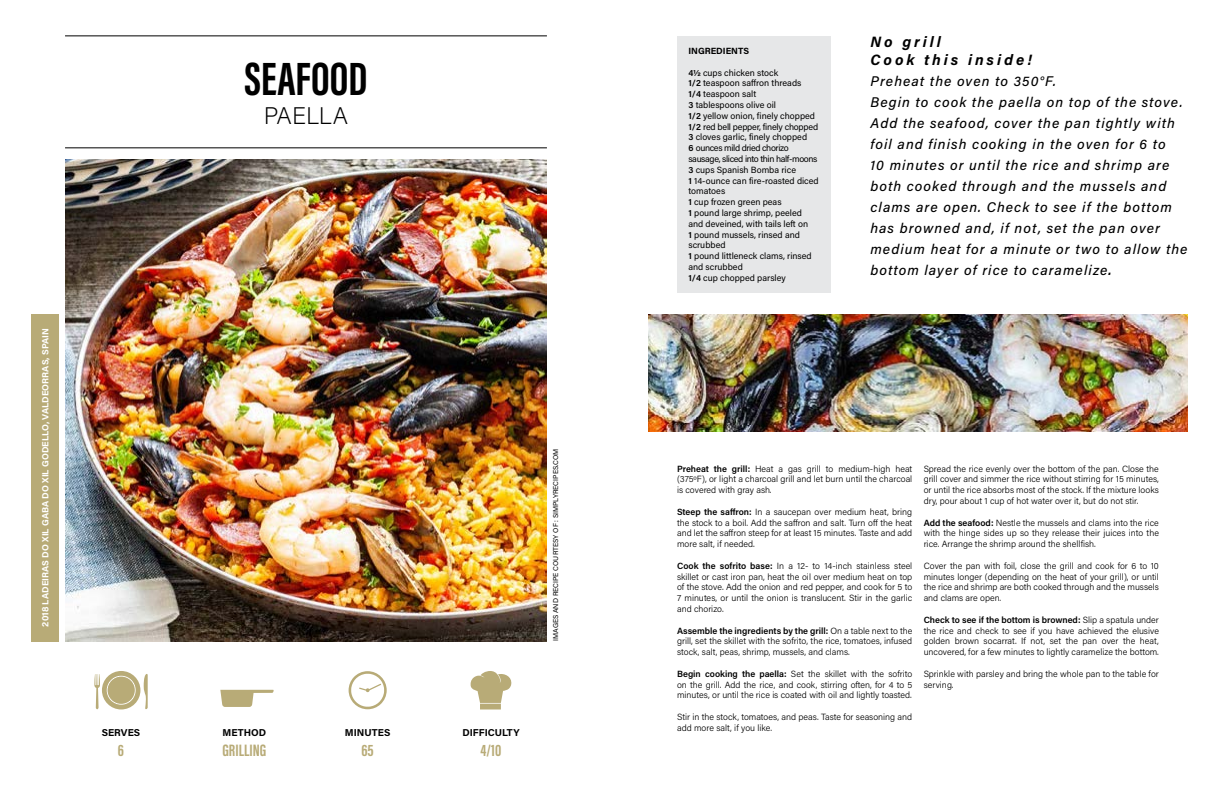
<style>
.page{position:relative;width:1224px;height:792px;background:#fff}
.page>*{position:absolute;margin:0;border:0;box-sizing:border-box;transform-origin:0 0}
.t1{font:700 48px "Acumin Pro Extra Cond";color:#000}
.t2{font:200 24px "Acumin Pro";color:#000}
.t3{font:700 17px "Acumin Pro Extra Cond";color:#b8ab77}
.t4{font:italic 700 15px/18px "Acumin Pro";letter-spacing:.2em;color:#000}
.t5{font:italic 500 14px/21px "Acumin Pro";letter-spacing:.075em;color:#000}
.t6{font:700 10px "Acumin Pro";color:#000}
.t7{font:300 9px/10.8px "Acumin Pro";color:#000;text-align:justify}
.t8{font:9px/10.8px "Acumin Pro";color:#000}
.t9{font:700 9px "Acumin Pro";color:#fff}
.t10{font:700 9px "Acumin Pro";color:#000}
.t11{font:7px "Acumin Pro";color:#000}
.s1{font-weight:600}
</style>
<div class="page">
<svg style="left:220px;top:690px;width:54px;height:17px"></svg>
<div style="left:677px;top:36px;width:153px;height:256px;background:#e6e7e8"></div>
<img style="left:65px;top:159px;width:482px;height:482px">
<hr style="left:65px;top:36px;width:482px;height:1px;background:#000">
<hr style="left:65px;top:148px;width:482px;height:1px;background:#000">
<svg style="left:349px;top:671px;width:38px;height:38px"></svg>
<svg style="left:94px;top:671px;width:54px;height:38px"></svg>
<svg style="left:470px;top:671px;width:42px;height:38px"></svg>
<img style="left:648px;top:314px;width:540px;height:117px">
<div style="left:31px;top:314px;width:28px;height:327px;background:#b8ab77"></div>
<p class="t9" style="left:39px;top:627px;width:300px;rotate:-90deg">2018 LADEIRAS DO XIL GABA DO XIL GODELLO, VALDEORRAS, SPAIN</p>
<p class="t6" style="left:102px;top:725px;width:40px">SERVES</p>
<h3 class="t3" style="left:118px;top:740px;width:8px">6</h3>
<h1 class="t1" style="left:245px;top:49px;width:124px">SEAFOOD</h1>
<h2 class="t2" style="left:264px;top:99px;width:86px">PAELLA</h2>
<p class="t6" style="left:223px;top:725px;width:45px">METHOD</p>
<h3 class="t3" style="left:222px;top:740px;width:45px">GRILLING</h3>
<p class="t6" style="left:345px;top:725px;width:47px">MINUTES</p>
<h3 class="t3" style="left:361px;top:740px;width:14px">65</h3>
<p class="t11" style="left:551px;top:641px;width:194px;rotate:-90deg">IMAGES AND RECIPE COURTESY OF : SIMPLYRECIPES.COM</p>
<p class="t6" style="left:462px;top:725px;width:59px">DIFFICULTY</p>
<h3 class="t3" style="left:481px;top:740px;width:22px">4/10</h3>
<p class="t10" style="left:688px;top:44px;width:62px">INGREDIENTS</p>
<p class="t8" style="left:688px;top:67px;width:132px"><span class="s1">41/2</span> cups chicken stock<br><span class="s1">1/2</span> teaspoon saffron threads<br><span class="s1">1/4</span> teaspoon salt<br><span class="s1">3</span> tablespoons olive oil<br><span class="s1">1/2</span> yellow onion, finely chopped<br><span class="s1">1/2</span> red bell pepper, finely chopped<br><span class="s1">3</span> cloves garlic, finely chopped<br><span class="s1">6</span> ounces mild dried chorizo sausage, sliced into thin half-moons<br><span class="s1">3</span> cups Spanish Bomba rice<br><span class="s1">1</span> 14-ounce can fire-roasted diced tomatoes<br><span class="s1">1</span> cup frozen green peas<br><span class="s1">1</span> pound large shrimp, peeled and deveined, with tails left on<br><span class="s1">1</span> pound mussels, rinsed and scrubbed<br><span class="s1">1</span> pound littleneck clams, rinsed and scrubbed<br><span class="s1">1/4</span> cup chopped parsley</p>
<h3 class="t4" style="left:870px;top:32px;width:163px">No grill<br>Cook this inside!</h3>
<p class="t5" style="left:870px;top:70px;width:319px">Preheat the oven to 350°F.<br>Begin to cook the paella on top of the stove.<br>Add the seafood, cover the pan tightly with foil and finish cooking in the oven for 6 to<br>10 minutes or until the rice and shrimp are both cooked through and the mussels and clams are open. Check to see if the bottom has browned and, if not, set the pan over medium heat for a minute or two to allow the bottom layer of rice to caramelize<span class="s1">.</span></p>
<p class="t7" style="left:677px;top:463px;width:237px"><span class="s1">Preheat the grill:</span> Heat a gas grill to medium-high heat (375ºF), or light a charcoal grill and let burn until the charcoal is covered with gray ash.</p>
<p class="t7" style="left:677px;top:506px;width:237px"><span class="s1">Steep the saffron:</span> In a saucepan over medium heat, bring the stock to a boil. Add the saffron and salt. Turn off the heat and let the saffron steep for at least 15 minutes. Taste and add more salt, if needed.</p>
<p class="t7" style="left:677px;top:560px;width:237px"><span class="s1">Cook the sofrito base:</span> In a 12- to 14-inch stainless steel skillet or cast iron pan, heat the oil over medium heat on top of the stove. Add the onion and red pepper, and cook for 5 to 7 minutes, or until the onion is translucent. Stir in the garlic and chorizo.</p>
<p class="t7" style="left:677px;top:625px;width:237px"><span class="s1">Assemble the ingredients by the grill:</span> On a table next to the grill, set the skillet with the sofrito, the rice, tomatoes, infused stock, salt, peas, shrimp, mussels, and clams.</p>
<p class="t7" style="left:677px;top:668px;width:237px"><span class="s1">Begin cooking the paella:</span> Set the skillet with the sofrito on the grill. Add the rice, and cook, stirring often, for 4 to 5 minutes, or until the rice is coated with oil and lightly toasted.</p>
<p class="t7" style="left:677px;top:711px;width:237px">Stir in the stock, tomatoes, and peas. Taste for seasoning and add more salt, if you like.</p>
<p class="t7" style="left:924px;top:463px;width:237px">Spread the rice evenly over the bottom of the pan. Close the grill cover and simmer the rice without stirring for 15 minutes, or until the rice absorbs most of the stock. If the mixture looks dry, pour about 1 cup of hot water over it, but do not stir.</p>
<p class="t7" style="left:924px;top:517px;width:237px"><span class="s1">Add the seafood:</span> Nestle the mussels and clams into the rice with the hinge sides up so they release their juices into the rice. Arrange the shrimp around the shellfish.</p>
<p class="t7" style="left:924px;top:560px;width:237px">Cover the pan with foil, close the grill and cook for 6 to 10 minutes longer (depending on the heat of your grill), or until the rice and shrimp are both cooked through and the mussels and clams are open.</p>
<p class="t7" style="left:924px;top:614px;width:237px"><span class="s1">Check to see if the bottom is browned:</span> Slip a spatula under the rice and check to see if you have achieved the elusive golden brown socarrat. If not, set the pan over the heat, uncovered, for a few minutes to lightly caramelize the bottom.</p>
<p class="t7" style="left:924px;top:668px;width:237px">Sprinkle with parsley and bring the whole pan to the table for serving.</p>
</div>
